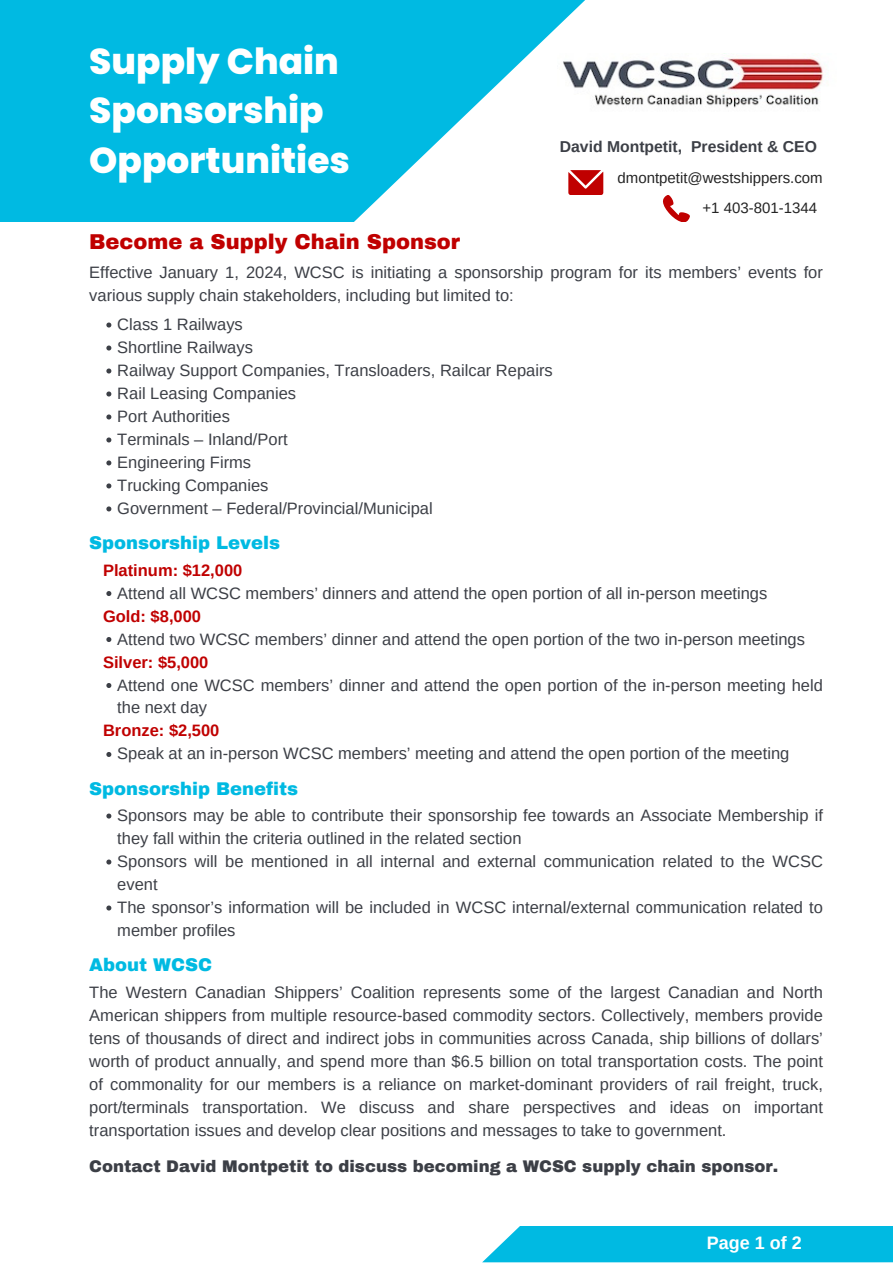
<style>
.page{position:relative;width:893px;height:1264px;background:#fff}
.page>*{position:absolute;margin:0;border:0;box-sizing:border-box;transform-origin:0 0}
.t1{font:800 36px/49.5px "Poppins";color:#fff}
.t2{font:900 21px "Archivo";color:#c00000}
.t3{font:900 18px "Archivo";color:#00bae2}
.t4{font:700 18px "Arimo";color:#fff}
.t5{font:16.5px/23px "Arimo";color:#3c3f46}
.t6{font:900 16.5px "Archivo";color:#3c3f46}
.t7{font:700 16.5px "Arimo";color:#c00000}
.t8{font:700 15.75px "Arimo";color:#3c3f46}
.t9{font:15px "Arimo";color:#242424}
</style>
<div class="page">
<svg style="left:0;top:0;width:604px;height:222px;fill:#00bae2"></svg>
<div style="left:482px;top:1226px;width:410px;height:36px;background:#00bae2"></div>
<svg style="left:663px;top:195px;width:27px;height:27px"></svg>
<svg style="left:568px;top:170px;width:35px;height:25px"></svg>
<img style="left:557px;top:54px;width:266px;height:66px">
<svg style="left:106px;top:322px;width:5px;height:5px"></svg>
<svg style="left:106px;top:345px;width:5px;height:5px"></svg>
<svg style="left:106px;top:368px;width:5px;height:5px"></svg>
<svg style="left:106px;top:391px;width:5px;height:5px"></svg>
<svg style="left:106px;top:414px;width:5px;height:5px"></svg>
<svg style="left:106px;top:437px;width:5px;height:5px"></svg>
<svg style="left:106px;top:460px;width:5px;height:5px"></svg>
<svg style="left:106px;top:483px;width:5px;height:5px"></svg>
<svg style="left:106px;top:506px;width:5px;height:5px"></svg>
<svg style="left:106px;top:591px;width:5px;height:5px"></svg>
<svg style="left:106px;top:637px;width:5px;height:5px"></svg>
<svg style="left:106px;top:683px;width:5px;height:5px"></svg>
<svg style="left:106px;top:752px;width:5px;height:5px"></svg>
<svg style="left:106px;top:813px;width:5px;height:5px"></svg>
<svg style="left:106px;top:859px;width:5px;height:5px"></svg>
<svg style="left:106px;top:905px;width:5px;height:5px"></svg>
<p class="t1" style="left:89px;top:36px;width:262px">Supply Chain<br>Sponsorship<br>Opportunities</p>
<p class="t8" style="left:559px;top:138px;width:258px">David Montpetit, President &amp; CEO</p>
<p class="t9" style="left:617px;top:170px;width:207px">dmontpetit@westshippers.com</p>
<p class="t9" style="left:702px;top:199px;width:116px">+1 403-801-1344</p>
<p class="t2" style="left:89px;top:231px;width:372px">Become a Supply Chain Sponsor</p>
<p class="t5" style="left:89px;top:260px;width:735px">Effective January 1, 2024, WCSC is initiating a sponsorship program for its members’ events for various supply chain stakeholders, including but limited to:</p>
<p class="t5" style="left:117px;top:313px;width:127px">Class 1 Railways</p>
<p class="t5" style="left:117px;top:336px;width:137px">Shortline Railways</p>
<p class="t5" style="left:117px;top:359px;width:437px">Railway Support Companies, Transloaders, Railcar Repairs</p>
<p class="t5" style="left:117px;top:382px;width:180px">Rail Leasing Companies</p>
<p class="t5" style="left:117px;top:405px;width:114px">Port Authorities</p>
<p class="t5" style="left:117px;top:428px;width:172px">Terminals – Inland/Port</p>
<p class="t5" style="left:117px;top:451px;width:135px">Engineering Firms</p>
<p class="t5" style="left:117px;top:474px;width:153px">Trucking Companies</p>
<p class="t5" style="left:117px;top:497px;width:317px">Government – Federal/Provincial/Municipal</p>
<p class="t3" style="left:89px;top:533px;width:192px">Sponsorship Levels</p>
<p class="t7" style="left:103px;top:560px;width:141px">Platinum: $12,000</p>
<p class="t5" style="left:117px;top:581px;width:651px">Attend all WCSC members’ dinners and attend the open portion of all in-person meetings</p>
<p class="t7" style="left:103px;top:606px;width:100px">Gold: $8,000</p>
<p class="t5" style="left:117px;top:627px;width:689px">Attend two WCSC members’ dinner and attend the open portion of the two in-person meetings</p>
<p class="t7" style="left:103px;top:652px;width:107px">Silver: $5,000</p>
<p class="t5" style="left:117px;top:673px;width:707px">Attend one WCSC members’ dinner and attend the open portion of the in-person meeting held the next day</p>
<p class="t5" style="left:117px;top:742px;width:673px">Speak at an in-person WCSC members’ meeting and attend the open portion of the meeting</p>
<p class="t7" style="left:103px;top:721px;width:118px">Bronze: $2,500</p>
<p class="t3" style="left:89px;top:779px;width:210px">Sponsorship Benefits</p>
<p class="t5" style="left:117px;top:803px;width:707px">Sponsors may be able to contribute their sponsorship fee towards an Associate Membership if they fall within the criteria outlined in the related section</p>
<p class="t5" style="left:117px;top:849px;width:707px">Sponsors will be mentioned in all internal and external communication related to the WCSC event</p>
<p class="t5" style="left:117px;top:895px;width:707px">The sponsor’s information will be included in WCSC internal/external communication related to member profiles</p>
<p class="t3" style="left:89px;top:955px;width:124px">About WCSC</p>
<p class="t5" style="left:89px;top:980px;width:735px;text-align:justify">The Western Canadian Shippers’ Coalition represents some of the largest Canadian and North American shippers from multiple resource-based commodity sectors. Collectively, members provide tens of thousands of direct and indirect jobs in communities across Canada, ship billions of dollars’ worth of product annually, and spend more than $6.5 billion on total transportation costs. The point of commonality for our members is a reliance on market-dominant providers of rail freight, truck, port/terminals transportation. We discuss and share perspectives and ideas on important transportation issues and develop clear positions and messages to take to government.</p>
<p class="t6" style="left:89px;top:1157px;width:690px">Contact David Montpetit to discuss becoming a WCSC supply chain sponsor.</p>
<p class="t4" style="left:706px;top:1232px;width:96px">Page 1 of 2</p>
</div>
